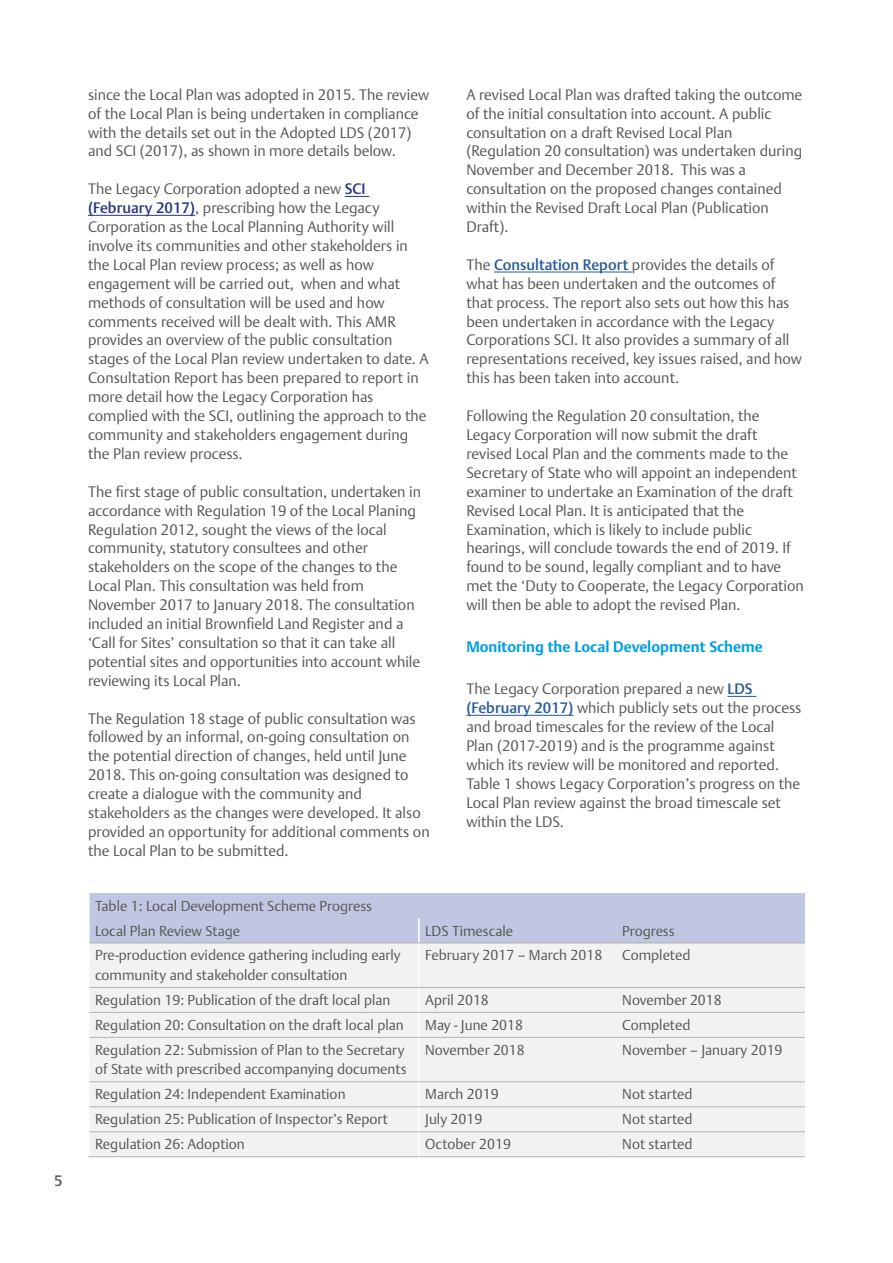
<style>
.page{position:relative;width:893px;height:1263px;background:#fff}
.page>*{position:absolute;margin:0;border:0;box-sizing:border-box;transform-origin:0 0}
.t1{font:300 15px/18.9px "DTL Argo TOT";color:#575756}
.t2{font:700 15px "DTL Argo TOT";color:#009fe3}
.t3{font:500 15px "DTL Argo TOT";color:#575756}
.t4{font:300 14.25px/19.5px "DTL Argo TOT";color:#575756}
.s1{font-weight:500;color:#283583}
.s2{font-weight:500;color:#275b9b}
</style>
<div class="page">
<svg style="left:345px;top:196px;width:24px;height:1px"></svg>
<hr style="left:88px;top:215px;width:107px;height:1px;background:#283583">
<hr style="left:494px;top:272px;width:138px;height:1px;background:#275b9b">
<svg style="left:727px;top:696px;width:29px;height:1px"></svg>
<hr style="left:466px;top:715px;width:107px;height:1px;background:#275b9b">
<div style="left:90px;top:893px;width:715px;height:50px;background:#c0c7e2"></div>
<div style="left:90px;top:944px;width:715px;height:212px;background:#f2f2f2"></div>
<hr style="left:418px;top:918px;width:2px;height:25px;background:#fff">
<hr style="left:418px;top:943px;width:2px;height:44px;background:#fff">
<hr style="left:418px;top:988px;width:2px;height:24px;background:#fff">
<hr style="left:418px;top:1012px;width:2px;height:25px;background:#fff">
<hr style="left:418px;top:1037px;width:2px;height:44px;background:#fff">
<hr style="left:418px;top:1082px;width:2px;height:24px;background:#fff">
<hr style="left:418px;top:1107px;width:2px;height:24px;background:#fff">
<hr style="left:418px;top:1132px;width:2px;height:24px;background:#fff">
<hr style="left:90px;top:943px;width:329px;height:1px;background:#b3b2b2">
<hr style="left:419px;top:943px;width:197px;height:1px;background:#b3b2b2">
<hr style="left:616px;top:943px;width:189px;height:1px;background:#b3b2b2">
<hr style="left:90px;top:987px;width:329px;height:1px;background:#b3b2b2">
<hr style="left:90px;top:1012px;width:329px;height:1px;background:#b3b2b2">
<hr style="left:90px;top:1037px;width:329px;height:1px;background:#b3b2b2">
<hr style="left:90px;top:1081px;width:329px;height:1px;background:#b3b2b2">
<hr style="left:90px;top:1106px;width:329px;height:1px;background:#b3b2b2">
<hr style="left:90px;top:1131px;width:329px;height:1px;background:#b3b2b2">
<hr style="left:88px;top:1156px;width:331px;height:1px;background:#b3b2b2">
<hr style="left:419px;top:987px;width:197px;height:1px;background:#b3b2b2">
<hr style="left:616px;top:987px;width:189px;height:1px;background:#b3b2b2">
<hr style="left:419px;top:1012px;width:197px;height:1px;background:#b3b2b2">
<hr style="left:616px;top:1012px;width:189px;height:1px;background:#b3b2b2">
<hr style="left:419px;top:1037px;width:197px;height:1px;background:#b3b2b2">
<hr style="left:616px;top:1037px;width:189px;height:1px;background:#b3b2b2">
<hr style="left:419px;top:1081px;width:197px;height:1px;background:#b3b2b2">
<hr style="left:616px;top:1081px;width:189px;height:1px;background:#b3b2b2">
<hr style="left:419px;top:1106px;width:197px;height:1px;background:#b3b2b2">
<hr style="left:616px;top:1106px;width:189px;height:1px;background:#b3b2b2">
<hr style="left:419px;top:1131px;width:197px;height:1px;background:#b3b2b2">
<hr style="left:616px;top:1131px;width:189px;height:1px;background:#b3b2b2">
<hr style="left:419px;top:1156px;width:197px;height:1px;background:#b3b2b2">
<hr style="left:616px;top:1156px;width:189px;height:1px;background:#b3b2b2">
<p class="t3" style="left:54px;top:1172px;width:10px">5</p>
<p class="t1" style="left:88px;top:85px;width:343px">since the Local Plan was adopted in 2015. The review of the Local Plan is being undertaken in compliance with the details set out in the Adopted LDS (2017) and SCI (2017), as shown in more details below.</p>
<p class="t1" style="left:88px;top:180px;width:342px">The Legacy Corporation adopted a new <span class="s1">SCI (February 2017)</span>, prescribing how the Legacy Corporation as the Local Planning Authority will involve its communities and other stakeholders in the Local Plan review process; as well as how engagement will be carried out, when and what methods of consultation will be used and how comments received will be dealt with. This AMR provides an overview of the public consultation stages of the Local Plan review undertaken to date. A Consultation Report has been prepared to report in more detail how the Legacy Corporation has complied with the SCI, outlining the approach to the community and stakeholders engagement during the Plan review process.</p>
<p class="t1" style="left:88px;top:482px;width:334px">The first stage of public consultation, undertaken in accordance with Regulation 19 of the Local Planing Regulation 2012, sought the views of the local community, statutory consultees and other stakeholders on the scope of the changes to the Local Plan. This consultation was held from November 2017 to January 2018. The consultation included an initial Brownfield Land Register and a ‘Call for Sites’ consultation so that it can take all potential sites and opportunities into account while reviewing its Local Plan.</p>
<p class="t1" style="left:88px;top:709px;width:343px">The Regulation 18 stage of public consultation was followed by an informal, on-going consultation on the potential direction of changes, held until June 2018. This on-going consultation was designed to create a dialogue with the community and stakeholders as the changes were developed. It also provided an opportunity for additional comments on the Local Plan to be submitted.</p>
<p class="t1" style="left:466px;top:85px;width:338px">A revised Local Plan was drafted taking the outcome of the initial consultation into account. A public consultation on a draft Revised Local Plan (Regulation 20 consultation) was undertaken during November and December 2018. This was a consultation on the proposed changes contained within the Revised Draft Local Plan (Publication Draft).</p>
<p class="t1" style="left:466px;top:255px;width:337px">The <span class="s2">Consultation Report</span> provides the details of what has been undertaken and the outcomes of that process. The report also sets out how this has been undertaken in accordance with the Legacy Corporations SCI. It also provides a summary of all representations received, key issues raised, and how this has been taken into account.</p>
<p class="t1" style="left:466px;top:406px;width:339px">Following the Regulation 20 consultation, the Legacy Corporation will now submit the draft revised Local Plan and the comments made to the Secretary of State who will appoint an independent examiner to undertake an Examination of the draft Revised Local Plan. It is anticipated that the Examination, which is likely to include public hearings, will conclude towards the end of 2019. If found to be sound, legally compliant and to have met the ‘Duty to Cooperate, the Legacy Corporation will then be able to adopt the revised Plan.</p>
<p class="t2" style="left:466px;top:638px;width:298px">Monitoring the Local Development Scheme</p>
<p class="t1" style="left:466px;top:680px;width:336px">The Legacy Corporation prepared a new <span class="s2">LDS (February 2017)</span> which publicly sets out the process and broad timescales for the review of the Local Plan (2017-2019) and is the programme against which its review will be monitored and reported.<br>Table 1 shows Legacy Corporation’s progress on the Local Plan review against the broad timescale set within the LDS.</p>
<p class="t4" style="left:95px;top:893px;width:278px;line-height:24.9px">Table 1: Local Development Scheme Progress<br>Local Plan Review Stage</p>
<p class="t4" style="left:425px;top:921px;width:90px">LDS Timescale</p>
<p class="t4" style="left:622px;top:921px;width:54px">Progress</p>
<p class="t4" style="left:95px;top:946px;width:307px">Pre-production evidence gathering including early community and stakeholder consultation</p>
<p class="t4" style="left:425px;top:946px;width:179px">February 2017 – March 2018</p>
<p class="t4" style="left:622px;top:946px;width:70px">Completed</p>
<p class="t4" style="left:95px;top:990px;width:297px">Regulation 19: Publication of the draft local plan</p>
<p class="t4" style="left:425px;top:990px;width:65px">April 2018</p>
<p class="t4" style="left:622px;top:990px;width:101px">November 2018</p>
<p class="t4" style="left:95px;top:1015px;width:310px">Regulation 20: Consultation on the draft local plan</p>
<p class="t4" style="left:425px;top:1015px;width:99px">May - June 2018</p>
<p class="t4" style="left:622px;top:1015px;width:70px">Completed</p>
<p class="t4" style="left:95px;top:1040px;width:313px">Regulation 22: Submission of Plan to the Secretary of State with prescribed accompanying documents</p>
<p class="t4" style="left:425px;top:1040px;width:101px">November 2018</p>
<p class="t4" style="left:622px;top:1040px;width:162px">November – January 2019</p>
<p class="t4" style="left:95px;top:1085px;width:252px">Regulation 24: Independent Examination</p>
<p class="t4" style="left:425px;top:1085px;width:75px">March 2019</p>
<p class="t4" style="left:622px;top:1085px;width:72px">Not started</p>
<p class="t4" style="left:95px;top:1110px;width:294px">Regulation 25: Publication of Inspector’s Report</p>
<p class="t4" style="left:425px;top:1110px;width:59px">July 2019</p>
<p class="t4" style="left:622px;top:1110px;width:72px">Not started</p>
<p class="t4" style="left:95px;top:1135px;width:151px">Regulation 26: Adoption</p>
<p class="t4" style="left:425px;top:1135px;width:87px">October 2019</p>
<p class="t4" style="left:622px;top:1135px;width:72px">Not started</p>
</div>
